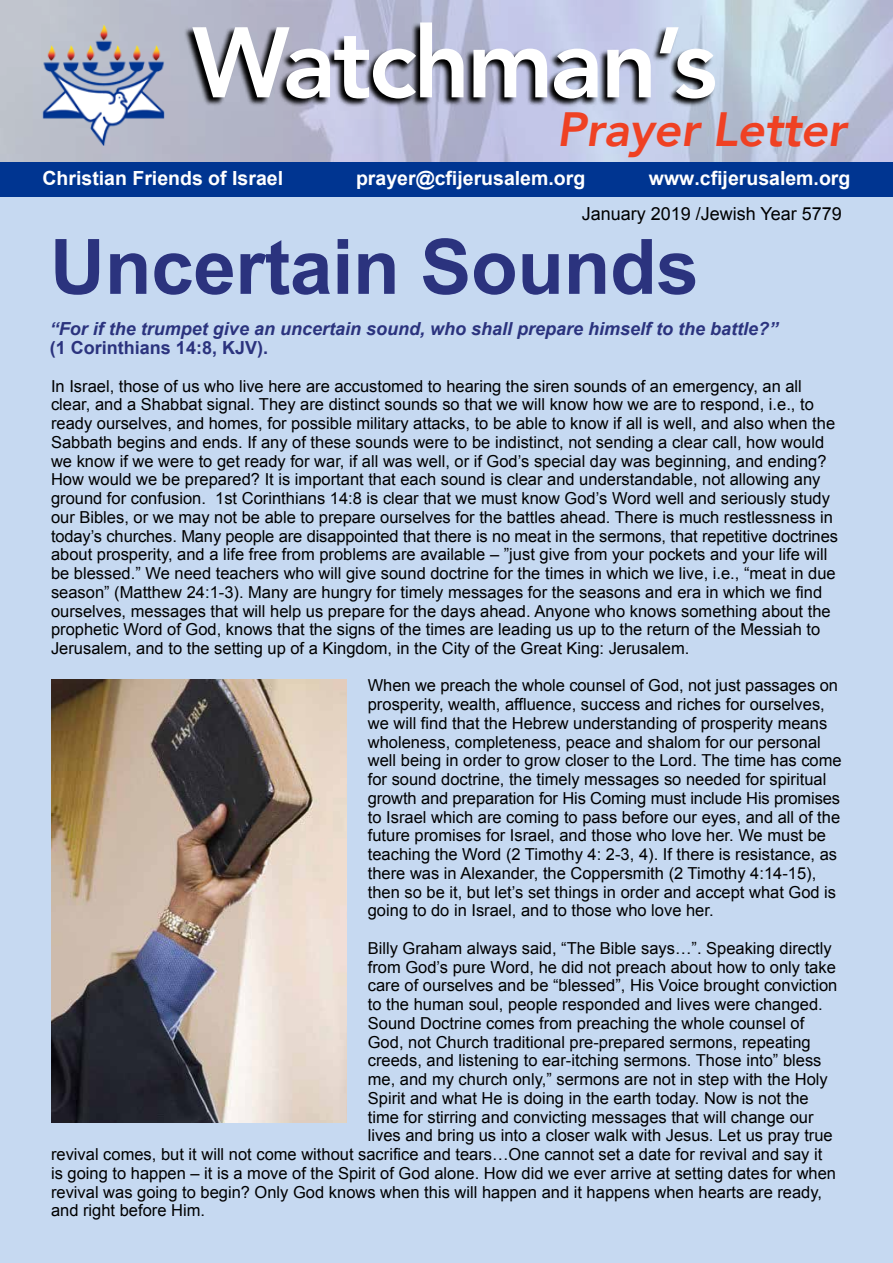
<style>
.page{position:relative;width:893px;height:1263px;background:#fff}
.page>*{position:absolute;margin:0;border:0;box-sizing:border-box;transform-origin:0 0}
.t1{font:800 99px "Avenir";letter-spacing:-.03em;color:#fff}
.t2{font:700 76.5px "Arial";letter-spacing:-.005em;color:#2b337e}
.t3{font:italic 800 48px "Avenir";letter-spacing:-.01em;color:#ef4123}
.t4{font:700 19.5px "Arial";color:#fff}
.t5{font:italic 700 18px "Arial";color:#2b337e}
.t6{font:18px "Arial";color:#000}
.t7{font:700 18px "Arial";color:#2b337e}
.t8{font:16.5px/18.8px "Arial";color:#000}
</style>
<div class="page">
<div style="left:0;top:172px;width:893px;height:1091px;background:#c6d9f1"></div>
<img style="left:0;top:0;width:893px;height:162px">
<img style="left:23px;top:23px;width:146px;height:132px">
<div style="left:0;top:162px;width:893px;height:34px;background:#003591"></div>
<svg style="left:183px;top:22px;width:532px;height:85px;background:#808395"></svg>
<img style="left:51px;top:679px;width:296px;height:444px">
<h1 class="t1" style="left:192px;top:-14px;width:526px">Watchman’s</h1>
<h3 class="t3" style="left:557px;top:101px;width:291px">Prayer Letter</h3>
<p class="t4" style="left:43px;top:165px;width:242px">Christian Friends of Israel</p>
<p class="t4" style="left:356px;top:165px;width:231px">prayer@cfijerusalem.org</p>
<p class="t4" style="left:649px;top:165px;width:203px">www.cfijerusalem.org</p>
<p class="t6" style="left:582px;top:202px;width:262px">January 2019 /Jewish Year 5779</p>
<h2 class="t2" style="left:50px;top:216px;width:650px">Uncertain Sounds</h2>
<p class="t5" style="left:50px;top:317px;width:730px">“For if the trumpet give an uncertain sound, who shall prepare himself to the battle?”</p>
<p class="t7" style="left:50px;top:336px;width:220px">(1 Corinthians 14:8, KJV).</p>
<p class="t8" style="left:51px;top:377px;width:788px">In Israel, those of us who live here are accustomed to hearing the siren sounds of an emergency, an all clear, and a Shabbat signal. They are distinct sounds so that we will know how we are to respond, i.e., to ready ourselves, and homes, for possible military attacks, to be able to know if all is well, and also when the Sabbath begins and ends. If any of these sounds were to be indistinct, not sending a clear call, how would we know if we were to get ready for war, if all was well, or if God’s special day was beginning, and ending?<br>How would we be prepared? It is important that each sound is clear and understandable, not allowing any ground for confusion. 1st Corinthians 14:8 is clear that we must know God’s Word well and seriously study our Bibles, or we may not be able to prepare ourselves for the battles ahead. There is much restlessness in today’s churches. Many people are disappointed that there is no meat in the sermons, that repetitive doctrines about prosperity, and a life free from problems are available – ”just give from your pockets and your life will be blessed.” We need teachers who will give sound doctrine for the times in which we live, i.e., “meat in due season” (Matthew 24:1-3). Many are hungry for timely messages for the seasons and era in which we find ourselves, messages that will help us prepare for the days ahead. Anyone who knows something about the prophetic Word of God, knows that the signs of the times are leading us up to the return of the Messiah to Jerusalem, and to the setting up of a Kingdom, in the City of the Great King: Jerusalem.</p>
<p class="t8" style="left:368px;top:676px;width:475px">When we preach the whole counsel of God, not just passages on prosperity, wealth, affluence, success and riches for ourselves, we will find that the Hebrew understanding of prosperity means wholeness, completeness, peace and shalom for our personal well being in order to grow closer to the Lord. The time has come for sound doctrine, the timely messages so needed for spiritual growth and preparation for His Coming must include His promises to Israel which are coming to pass before our eyes, and all of the future promises for Israel, and those who love her. We must be teaching the Word (2 Timothy 4: 2-3, 4). If there is resistance, as there was in Alexander, the Coppersmith (2 Timothy 4:14-15), then so be it, but let’s set things in order and accept what God is going to do in Israel, and to those who love her.</p>
<p class="t8" style="left:368px;top:939px;width:465px">Billy Graham always said, “The Bible says…”. Speaking directly</p>
<p class="t8" style="left:368px;top:958px;width:470px">from God’s pure Word, he did not preach about how to only take</p>
<p class="t8" style="left:368px;top:976px;width:471px">care of ourselves and be “blessed”, His Voice brought conviction</p>
<p class="t8" style="left:368px;top:995px;width:456px">to the human soul, people responded and lives were changed.</p>
<p class="t8" style="left:368px;top:1014px;width:438px">Sound Doctrine comes from preaching the whole counsel of</p>
<p class="t8" style="left:368px;top:1033px;width:444px">God, not Church traditional pre-prepared sermons, repeating</p>
<p class="t8" style="left:368px;top:1051px;width:455px">creeds, and listening to ear-itching sermons. Those into” bless</p>
<p class="t8" style="left:368px;top:1070px;width:462px">me, and my church only,” sermons are not in step with the Holy</p>
<p class="t8" style="left:368px;top:1089px;width:442px">Spirit and what He is doing in the earth today. Now is not the</p>
<p class="t8" style="left:368px;top:1108px;width:447px">time for stirring and convicting messages that will change our</p>
<p class="t8" style="left:368px;top:1126px;width:466px">lives and bring us into a closer walk with Jesus. Let us pray true</p>
<p class="t8" style="left:51px;top:1145px;width:773px">revival comes, but it will not come without sacrifice and tears…One cannot set a date for revival and say it</p>
<p class="t8" style="left:51px;top:1164px;width:787px">is going to happen – it is a move of the Spirit of God alone. How did we ever arrive at setting dates for when</p>
<p class="t8" style="left:51px;top:1183px;width:773px">revival was going to begin? Only God knows when this will happen and it happens when hearts are ready,</p>
<p class="t8" style="left:51px;top:1201px;width:156px">and right before Him.</p>
</div>
